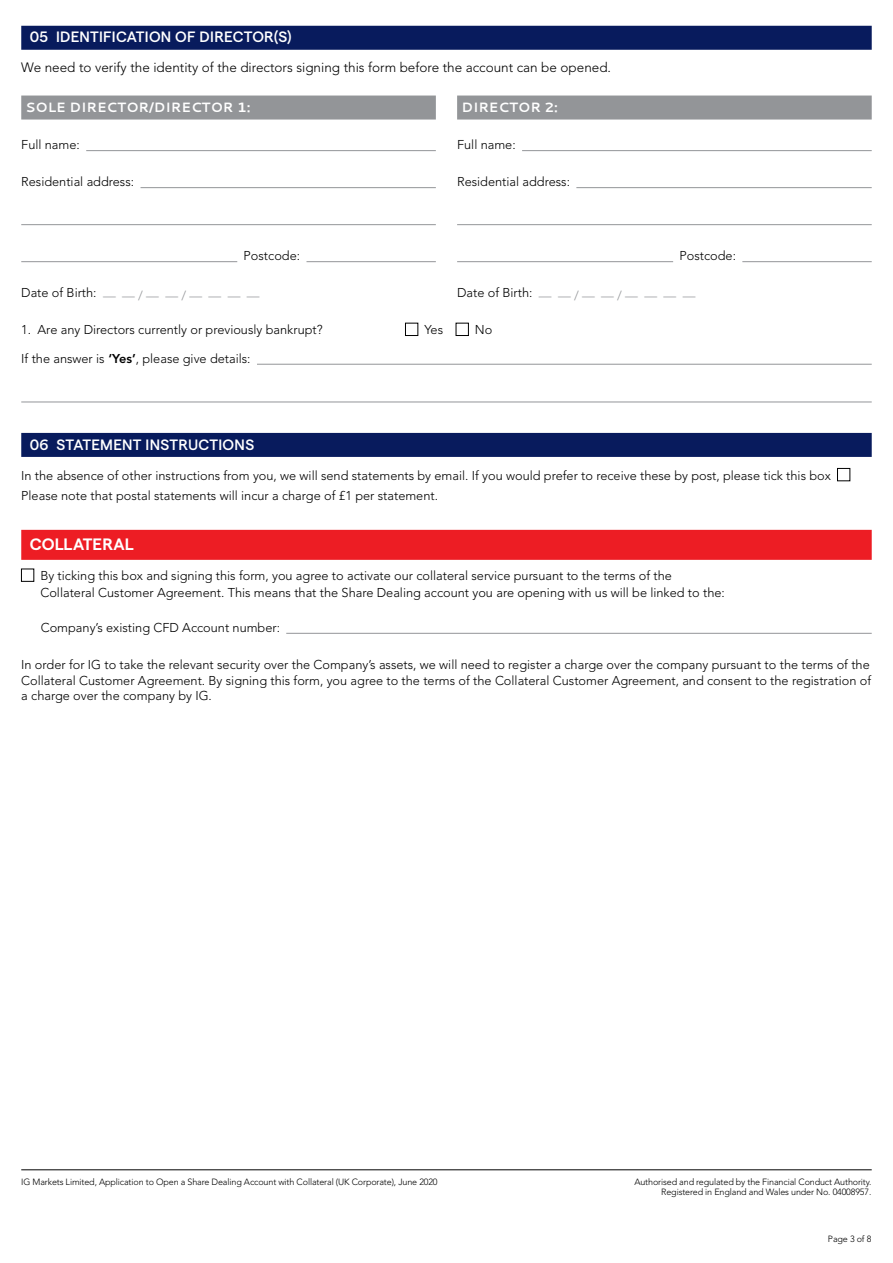
<style>
.page{position:relative;width:893px;height:1263px;background:#fff}
.page>*{position:absolute;margin:0;border:0;box-sizing:border-box;transform-origin:0 0}
.t1{font:600 16.5px "Matter SQ";color:#fff}
.t2{font:500 15px "Matter SQ";letter-spacing:.015em;color:#fff}
.t3{font:300 13.5px "Avenir LT Std";color:#000}
.t4{font:700 13.5px "Cantarell";color:#fff}
.t5{font:300 12.75px/15.8px "Avenir LT Std";color:#000}
.t6{font:300 9px/10.5px "Avenir LT Std";letter-spacing:-.015em;color:#000;text-align:right}
.s1{color:#939598}
.s2{font-weight:800}
</style>
<div class="page">
<hr style="left:21px;top:1169px;width:851px;height:1px;background:#000">
<div style="left:21px;top:26px;width:851px;height:24px;background:#081b5d"></div>
<div style="left:21px;top:96px;width:415px;height:24px;background:#939598"></div>
<hr style="left:86px;top:150px;width:350px;height:1px;background:#939598">
<hr style="left:141px;top:187px;width:295px;height:1px;background:#939598">
<hr style="left:21px;top:224px;width:415px;height:1px;background:#939598">
<hr style="left:21px;top:261px;width:216px;height:1px;background:#939598">
<hr style="left:306px;top:261px;width:130px;height:1px;background:#939598">
<div style="left:457px;top:96px;width:415px;height:24px;background:#939598"></div>
<hr style="left:522px;top:150px;width:350px;height:1px;background:#939598">
<hr style="left:576px;top:187px;width:296px;height:1px;background:#939598">
<hr style="left:457px;top:224px;width:415px;height:1px;background:#939598">
<hr style="left:457px;top:261px;width:216px;height:1px;background:#939598">
<hr style="left:742px;top:261px;width:130px;height:1px;background:#939598">
<div style="left:405px;top:323px;width:13px;height:13px;border:1px solid #000"></div>
<div style="left:456px;top:323px;width:13px;height:13px;border:1px solid #000"></div>
<hr style="left:257px;top:364px;width:615px;height:1px;background:#939598">
<hr style="left:21px;top:402px;width:851px;height:1px;background:#939598">
<div style="left:21px;top:433px;width:851px;height:24px;background:#081b5d"></div>
<div style="left:21px;top:530px;width:851px;height:30px;background:#ed1d24"></div>
<hr style="left:286px;top:633px;width:586px;height:1px;background:#939598">
<div style="left:837px;top:468px;width:13px;height:13px;border:1px solid #000"></div>
<div style="left:21px;top:569px;width:13px;height:12px;border:1px solid #000"></div>
<p class="t2" style="left:30px;top:26px;width:263px">05 IDENTIFICATION OF DIRECTOR(S)</p>
<p class="t3" style="left:21px;top:59px;width:591px">We need to verify the identity of the directors signing this form before the account can be opened.</p>
<p class="t4" style="left:26px;top:98px;width:227px">SOLE DIRECTOR/DIRECTOR 1:</p>
<p class="t5" style="left:21px;top:137px;width:60px">Full name:</p>
<p class="t5" style="left:21px;top:174px;width:114px">Residential address:</p>
<p class="t4" style="left:461px;top:98px;width:98px">DIRECTOR 2:</p>
<p class="t5" style="left:457px;top:137px;width:60px">Full name:</p>
<p class="t5" style="left:457px;top:174px;width:114px">Residential address:</p>
<p class="t5" style="left:244px;top:248px;width:58px">Postcode:</p>
<p class="t5" style="left:21px;top:285px;width:240px">Date of Birth: <span class="s1">— — / — — / — — — —</span></p>
<p class="t5" style="left:679px;top:248px;width:58px">Postcode:</p>
<p class="t5" style="left:457px;top:285px;width:240px">Date of Birth: <span class="s1">— — / — — / — — — —</span></p>
<p class="t5" style="left:21px;top:322px;width:303px">1. Are any Directors currently or previously bankrupt?</p>
<p class="t5" style="left:424px;top:322px;width:20px">Yes</p>
<p class="t5" style="left:475px;top:322px;width:19px">No</p>
<p class="t5" style="left:21px;top:350px;width:231px">If the answer is <span class="s2">‘Yes’</span>, please give details:</p>
<p class="t2" style="left:30px;top:433px;width:226px">06 STATEMENT INSTRUCTIONS</p>
<p class="t5" style="left:21px;top:465px;width:811px;line-height:20px">In the absence of other instructions from you, we will send statements by email. If you would prefer to receive these by post, please tick this box<br>Please note that postal statements will incur a charge of £1 per statement.</p>
<p class="t1" style="left:30px;top:532px;width:105px">COLLATERAL</p>
<p class="t5" style="left:40px;top:567px;width:686px;line-height:17.2px">By ticking this box and signing this form, you agree to activate our collateral service pursuant to the terms of the<br>Collateral Customer Agreement. This means that the Share Dealing account you are opening with us will be linked to the:</p>
<p class="t5" style="left:41px;top:620px;width:241px">Company’s existing CFD Account number:</p>
<p class="t5" style="left:21px;top:657px;width:851px;text-align:justify">In order for IG to take the relevant security over the Company’s assets, we will need to register a charge over the company pursuant to the terms of the Collateral Customer Agreement. By signing this form, you agree to the terms of the Collateral Customer Agreement, and consent to the registration of a charge over the company by IG.</p>
<p class="t6" style="left:21px;top:1176px;width:418px">IG Markets Limited, Application to Open a Share Dealing Account with Collateral (UK Corporate), June 2020</p>
<p class="t6" style="left:634px;top:1176px;width:238px">Authorised and regulated by the Financial Conduct Authority.<br>Registered in England and Wales under No. 04008957.</p>
<p class="t6" style="left:828px;top:1233px;width:45px">Page 3 of 8</p>
</div>
